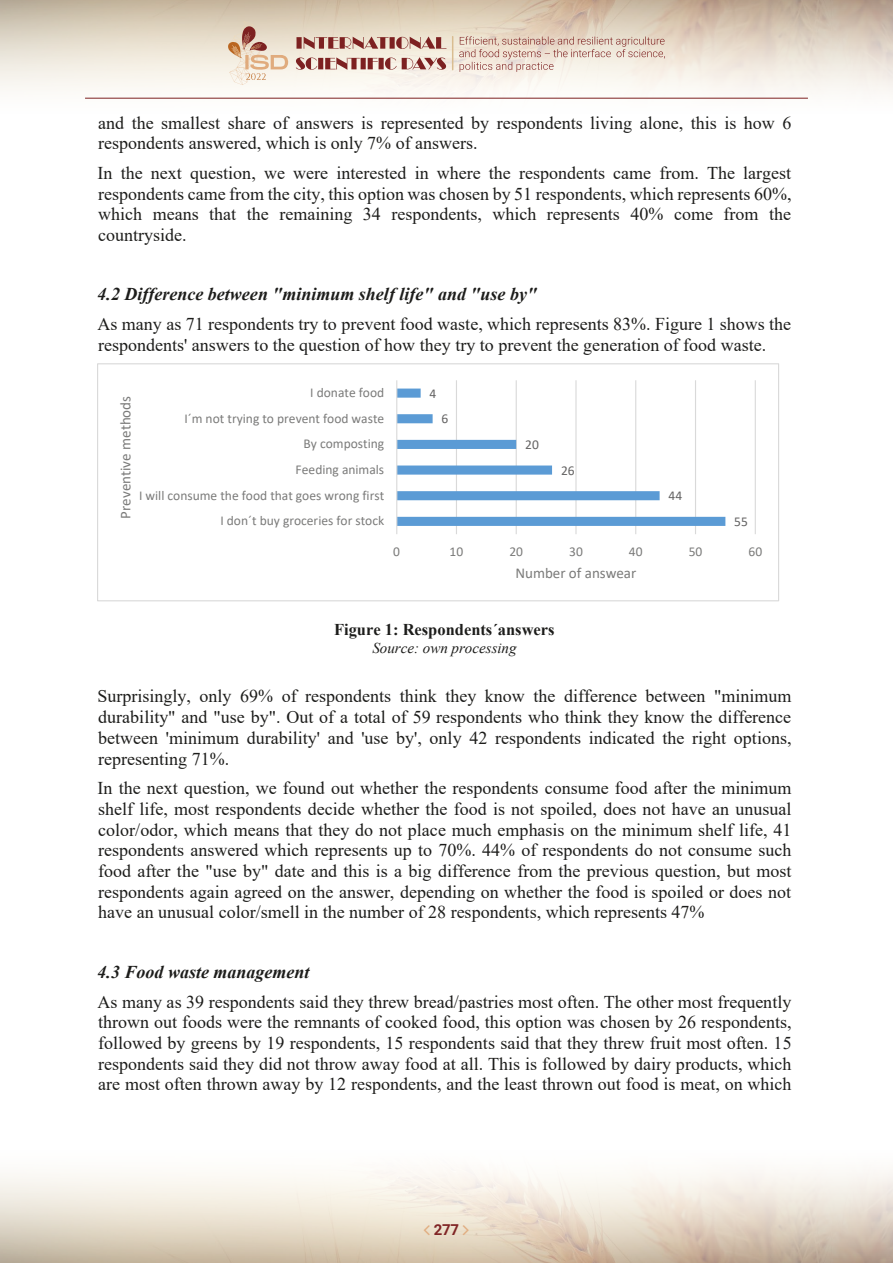
<style>
.page{position:relative;width:893px;height:1263px;background:#fff}
.page>*{position:absolute;margin:0;border:0;box-sizing:border-box;transform-origin:0 0}
.t1{font:18px/20.7px "Times New Roman";color:#1d1d1b;text-align:justify}
.t2{font:700 16.5px "Times New Roman";color:#1d1d1b}
.t3{font:15px "Calibri";color:#7b7b7a}
.t4{font:italic 15px "Times New Roman";color:#1d1d1b}
.t5{font:700 15px "Roboto";color:#802525}
.t6{font:13.5px "Calibri";color:#7b7b7a}
.t7{font:13.5px "Calibri";color:#646363}
.s1{font-weight:700;font-style:italic}
</style>
<div class="page">
<hr style="left:85px;top:98px;width:723px;height:1px;background:#7d2121">
<svg style="left:228px;top:21px;width:60px;height:64px;background:#e3cdba"></svg>
<svg style="left:296px;top:57px;width:150px;height:13px;background:#c0938d"></svg>
<svg style="left:296px;top:36px;width:151px;height:13px;background:#bd9086"></svg>
<svg style="left:459px;top:36px;width:206px;height:36px;background:#e3d1c5"></svg>
<hr style="left:452px;top:37px;width:1px;height:33px;background:#d9bd91">
<hr style="left:456px;top:380px;width:1px;height:154px;background:#d9d9d9">
<hr style="left:516px;top:380px;width:1px;height:154px;background:#d9d9d9">
<hr style="left:575px;top:380px;width:2px;height:154px;background:#d9d9d9">
<hr style="left:635px;top:380px;width:1px;height:154px;background:#d9d9d9">
<hr style="left:695px;top:380px;width:1px;height:154px;background:#d9d9d9">
<hr style="left:755px;top:380px;width:1px;height:154px;background:#d9d9d9">
<svg style="left:397px;top:389px;width:328px;height:137px"></svg>
<hr style="left:396px;top:380px;width:1px;height:154px;background:#d9d9d9">
<div style="left:97px;top:364px;width:682px;height:237px;border:1px solid #d9d9d9"></div>
<svg style="left:424px;top:1225px;width:6px;height:10px"></svg>
<svg style="left:463px;top:1225px;width:6px;height:10px"></svg>
<p class="t1" style="left:98px;top:112px;width:695px">and the smallest share of answers is represented by respondents living alone, this is how 6 respondents answered, which is only 7% of answers.</p>
<p class="t1" style="left:98px;top:162px;width:695px">In the next question, we were interested in where the respondents came from. The largest respondents came from the city, this option was chosen by 51 respondents, which represents 60%, which means that the remaining 34 respondents, which represents 40% come from the countryside.</p>
<p class="t1" style="left:98px;top:279px;width:695px;line-height:29.8px"><span class="s1">4.2 Difference between "minimum shelf life" and "use by"<br></span>As many as 71 respondents try to prevent food waste, which represents 83%. Figure 1 shows the</p>
<p class="t1" style="left:98px;top:334px;width:669px">respondents' answers to the question of how they try to prevent the generation of food waste.</p>
<p class="t3" style="left:115px;top:519px;width:124px;rotate:-90deg">Preventive methods</p>
<p class="t6" style="left:310px;top:383px;width:75px">I donate food</p>
<p class="t6" style="left:184px;top:409px;width:201px">I´m not trying to prevent food waste</p>
<p class="t6" style="left:304px;top:434px;width:82px">By composting</p>
<p class="t6" style="left:296px;top:460px;width:90px">Feeding animals</p>
<p class="t6" style="left:139px;top:486px;width:247px">I will consume the food that goes wrong first</p>
<p class="t6" style="left:220px;top:511px;width:165px">I don´t buy groceries for stock</p>
<p class="t7" style="left:430px;top:384px;width:8px">4</p>
<p class="t7" style="left:441px;top:409px;width:8px">6</p>
<p class="t7" style="left:525px;top:435px;width:15px">20</p>
<p class="t7" style="left:561px;top:461px;width:15px">26</p>
<p class="t7" style="left:669px;top:486px;width:15px">44</p>
<p class="t7" style="left:734px;top:512px;width:15px">55</p>
<p class="t6" style="left:393px;top:542px;width:8px">0</p>
<p class="t6" style="left:450px;top:542px;width:15px">10</p>
<p class="t6" style="left:509px;top:542px;width:15px">20</p>
<p class="t6" style="left:569px;top:542px;width:15px">30</p>
<p class="t6" style="left:629px;top:542px;width:15px">40</p>
<p class="t6" style="left:689px;top:542px;width:15px">50</p>
<p class="t6" style="left:748px;top:542px;width:15px">60</p>
<p class="t3" style="left:515px;top:563px;width:122px">Number of answear</p>
<p class="t2" style="left:334px;top:618px;width:222px">Figure 1: Respondents´answers</p>
<p class="t4" style="left:372px;top:637px;width:146px">Source: own processing</p>
<p class="t1" style="left:98px;top:685px;width:695px">Surprisingly, only 69% of respondents think they know the difference between "minimum durability" and "use by". Out of a total of 59 respondents who think they know the difference between 'minimum durability' and 'use by', only 42 respondents indicated the right options, representing 71%.</p>
<p class="t1" style="left:98px;top:777px;width:696px">In the next question, we found out whether the respondents consume food after the minimum shelf life, most respondents decide whether the food is not spoiled, does not have an unusual color/odor, which means that they do not place much emphasis on the minimum shelf life, 41 respondents answered which represents up to 70%. 44% of respondents do not consume such food after the "use by" date and this is a big difference from the previous question, but most respondents again agreed on the answer, depending on whether the food is spoiled or does not have an unusual color/smell in the number of 28 respondents, which represents 47%</p>
<p class="t1" style="left:98px;top:956px;width:695px;line-height:29.8px"><span class="s1">4.3 Food waste management<br></span>As many as 39 respondents said they threw bread/pastries most often. The other most frequently</p>
<p class="t1" style="left:98px;top:1011px;width:695px">thrown out foods were the remnants of cooked food, this option was chosen by 26 respondents, followed by greens by 19 respondents, 15 respondents said that they threw fruit most often. 15 respondents said they did not throw away food at all. This is followed by dairy products, which are most often thrown away by 12 respondents, and the least thrown out food is meat, on which</p>
<p class="t5" style="left:434px;top:1219px;width:27px">277</p>
</div>
